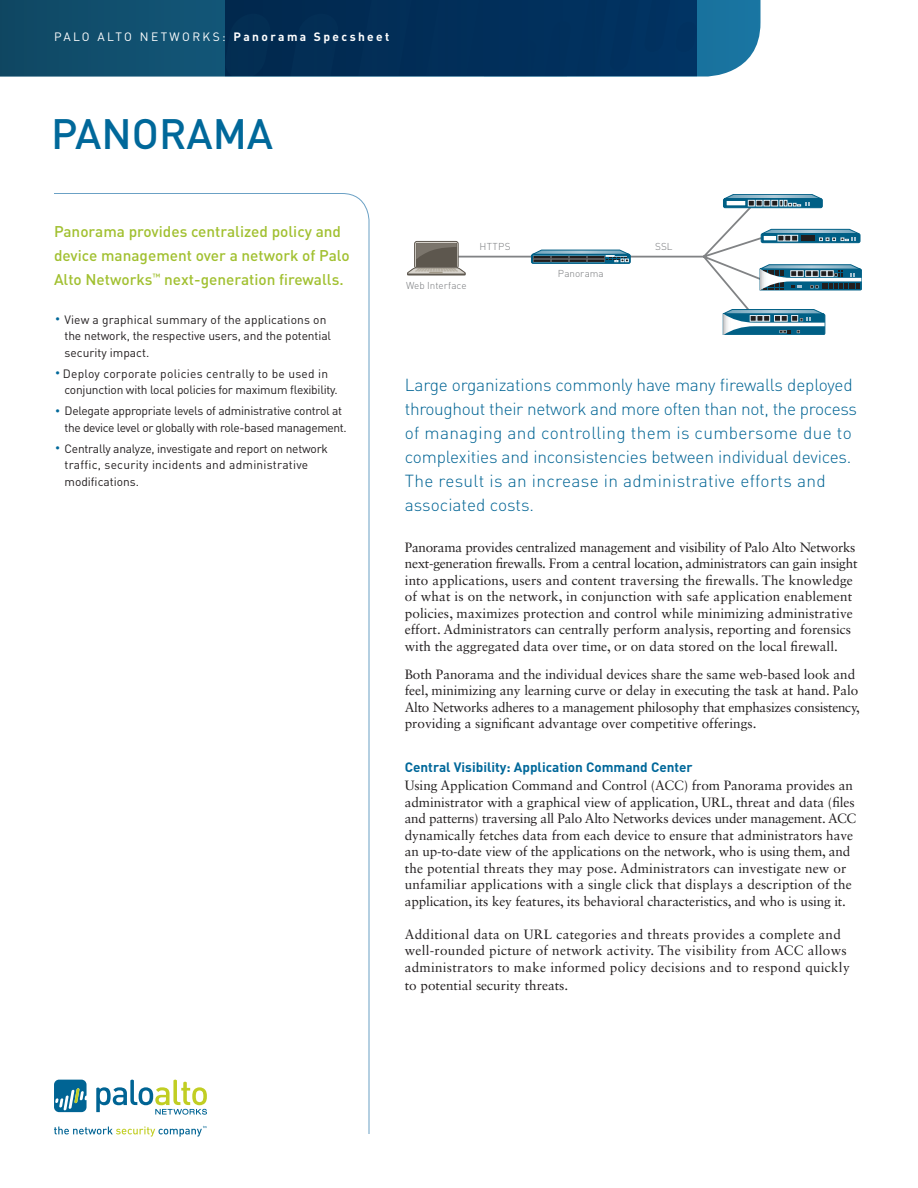
<style>
.page{position:relative;width:918px;height:1188px;background:#fff}
.page>*{position:absolute;margin:0;border:0;box-sizing:border-box;transform-origin:0 0}
.t1{font:500 42px "DINOT";color:#00689a}
.Text_Intro{font:300 17.25px/24px "DINOT";letter-spacing:-.01em;color:#006494}
.product_description{font:500 15.3px/24px "DINOT";color:#a1c030}
.text__no_indent{font:13.5px/16.5px "Sabon LT Std";color:#231f20}
.text__no_indent-2{font:13.5px/16.5px "Sabon LT Std";letter-spacing:.02em;color:#231f20}
.Feature_Head{font:700 13.5px "DINOT";color:#00689a}
.feature_bullets{font:12px/16.5px "DINOT";color:#231f20}
.feature_bullets-2{font:12px/16.5px "DINOT";letter-spacing:-.02em;color:#231f20}
.t2{font:12px "DINOT";letter-spacing:.2em;color:#fff}
.t3{font:300 9.9px "DINOT";color:#76787b}
.s1{font-weight:700}
.s2{font-family:"Sabon LT Std";font-size:9px;color:#00689a}
</style>
<div class="page">
<svg style="left:0;top:0;width:760px;height:76px;background:#093e65"></svg>
<svg style="left:55px;top:1134px;width:145px;height:3px"></svg>
<svg style="left:54px;top:193px;width:315px;height:941px"></svg>
<hr style="left:458px;top:256px;width:77px;height:2px;background:#818385">
<div style="left:414px;top:241px;width:44px;height:27px;border:1px solid #5d574e;border-radius:2px"></div>
<div style="left:416px;top:243px;width:41px;height:24px;background:#5d574e"></div>
<svg style="left:416px;top:243px;width:41px;height:16px"></svg>
<svg style="left:407px;top:267px;width:59px;height:8px"></svg>
<hr style="left:627px;top:256px;width:77px;height:2px;background:#818385">
<div style="left:531px;top:254px;width:99px;height:10px;border:1px solid #005f85;border-radius:2px"></div>
<svg style="left:531px;top:250px;width:100px;height:12px"></svg>
<svg style="left:701px;top:194px;width:161px;height:141px"></svg>
<p class="t2" style="left:54px;top:28px;width:337px">PALO ALTO NETWORKS: <span class="s1">Panorama Specsheet</span></p>
<p class="t1" style="left:51px;top:105px;width:224px">PANORAMA</p>
<p class="product_description" style="left:54px;top:219px;width:297px">Panorama provides centralized policy and device management over a network of Palo<br>Alto Networks<sup>™</sup> next-generation firewalls.</p>
<p class="feature_bullets" style="left:64px;top:311px;width:268px;text-indent:-9px"><span class="s2">•</span> View a graphical summary of the applications on the network, the respective users, and the potential security impact.</p>
<p class="feature_bullets-2" style="left:64px;top:365px;width:275px;text-indent:-9px"><span class="s2">•</span> Deploy corporate policies centrally to be used in conjunction with local policies for maximum flexibility.</p>
<p class="feature_bullets-2" style="left:64px;top:402px;width:284px;text-indent:-9px"><span class="s2">•</span> Delegate appropriate levels of administrative control at the device level or globally with role-based management.</p>
<p class="feature_bullets" style="left:64px;top:440px;width:265px;text-indent:-9px"><span class="s2">•</span> Centrally analyze, investigate and report on network traffic, security incidents and administrative modifications.</p>
<p class="t3" style="left:406px;top:278px;width:62px">Web Interface</p>
<p class="t3" style="left:480px;top:239px;width:32px">HTTPS</p>
<p class="t3" style="left:655px;top:239px;width:19px">SSL</p>
<p class="t3" style="left:558px;top:267px;width:47px">Panorama</p>
<p class="Text_Intro" style="left:405px;top:372px;width:454px">Large organizations commonly have many firewalls deployed throughout their network and more often than not, the process of managing and controlling them is cumbersome due to complexities and inconsistencies between individual devices.<br>The result is an increase in administrative efforts and associated costs.</p>
<p class="text__no_indent" style="left:405px;top:539px;width:454px">Panorama provides centralized management and visibility of Palo Alto Networks next-generation firewalls. From a central location, administrators can gain insight into applications, users and content traversing the firewalls. The knowledge of what is on the network, in conjunction with safe application enablement policies, maximizes protection and control while minimizing administrative effort. Administrators can centrally perform analysis, reporting and forensics with the aggregated data over time, or on data stored on the local firewall.</p>
<p class="text__no_indent" style="left:405px;top:666px;width:457px">Both Panorama and the individual devices share the same web-based look and feel, minimizing any learning curve or delay in executing the task at hand. Palo Alto Networks adheres to a management philosophy that emphasizes consistency, providing a significant advantage over competitive offerings.</p>
<p class="Feature_Head" style="left:405px;top:758px;width:290px">Central Visibility: Application Command Center</p>
<p class="text__no_indent" style="left:405px;top:777px;width:453px">Using Application Command and Control (ACC) from Panorama provides an administrator with a graphical view of application, URL, threat and data (files and patterns) traversing all Palo Alto Networks devices under management. ACC dynamically fetches data from each device to ensure that administrators have an up-to-date view of the applications on the network, who is using them, and the potential threats they may pose. Administrators can investigate new or unfamiliar applications with a single click that displays a description of the application, its key features, its behavioral characteristics, and who is using it.</p>
<p class="text__no_indent-2" style="left:405px;top:926px;width:446px">Additional data on URL categories and threats provides a complete and well-rounded picture of network activity. The visibility from ACC allows administrators to make informed policy decisions and to respond quickly</p>
<p class="text__no_indent" style="left:405px;top:977px;width:165px">to potential security threats.</p>
</div>
